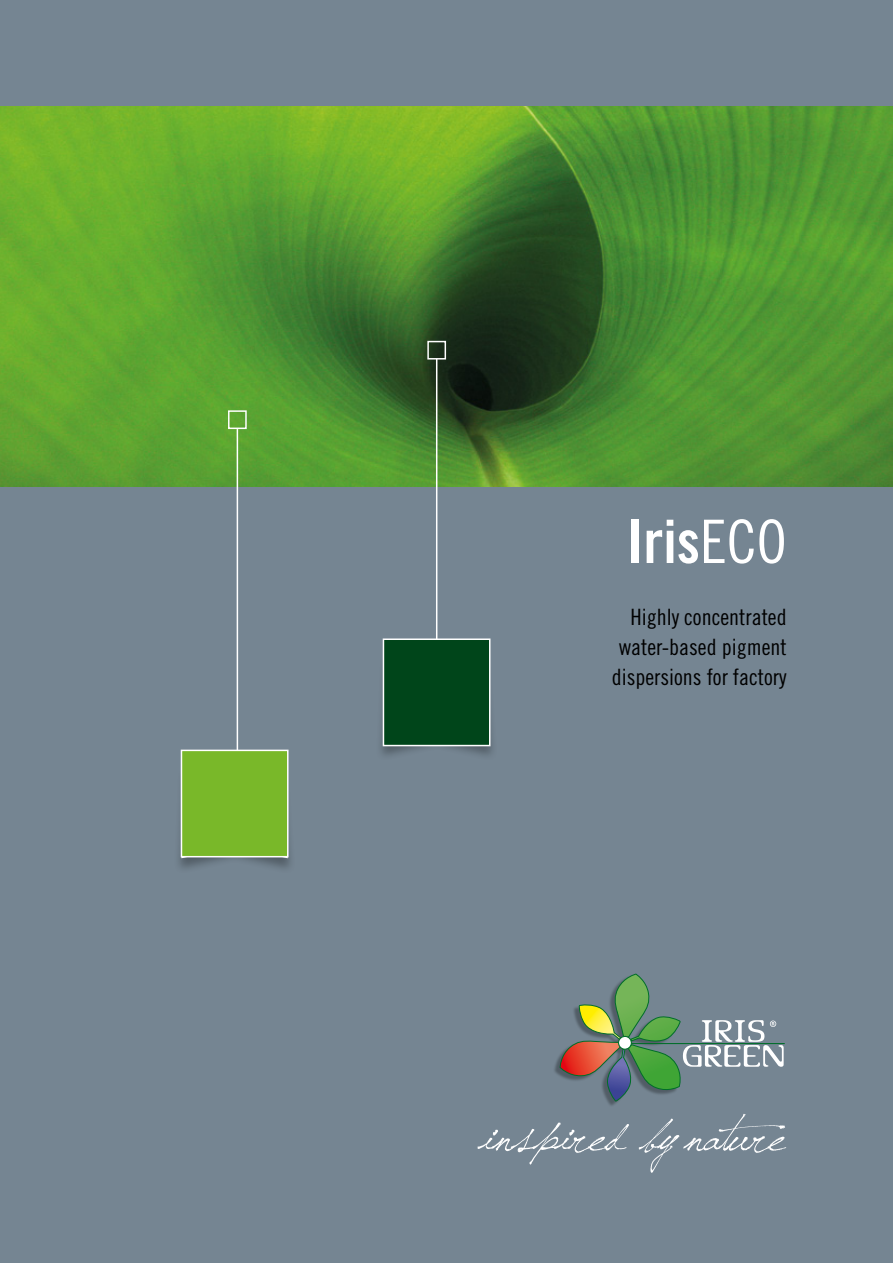
<style>
.page{position:relative;width:893px;height:1263px;background:#758592}
.page>*{position:absolute;margin:0;border:0;box-sizing:border-box;transform-origin:0 0}
.t1{font:60px "Trade Gothic Bold Cond Twenty";color:#fff}
.t2{font:57px "Jellyka Saint Andrews Queen";color:#fff}
.t3{font:22.5px/30px "Trade Gothic Cond Eighteen";color:#000;text-align:right}
.s1{font-family:"Trade Gothic Cond Eighteen"}
</style>
<div class="page">
<img style="left:0;top:106px;width:893px;height:381px">
<hr style="left:237px;top:429px;width:1px;height:321px;background:#fff">
<hr style="left:436px;top:359px;width:1px;height:286px;background:#fff">
<div style="left:228px;top:410px;width:19px;height:19px;border:2px solid #fff"></div>
<div style="left:427px;top:341px;width:19px;height:18px;border:2px solid #fff"></div>
<div style="left:174px;top:767px;width:122px;height:107px;background:#000;opacity:.3"></div>
<div style="left:376px;top:654px;width:122px;height:107px;background:#000;opacity:.3"></div>
<div style="left:181px;top:750px;width:108px;height:107px;background:#79b829;border:2px solid #fff"></div>
<div style="left:383px;top:638px;width:107px;height:108px;background:#00451a;border:2px solid #fff"></div>
<div style="left:553px;top:975px;width:126px;height:132px;background:#000;opacity:.3"></div>
<hr style="left:631px;top:1043px;width:154px;height:1px;background:#006e28">
<svg style="left:559px;top:974px;width:225px;height:127px"></svg>
<h1 class="t1" style="left:627px;top:505px;width:161px">Iris<span class="s1">ECO</span></h1>
<p class="t3" style="left:612px;top:601px;width:176px">Highly concentrated water-based pigment dispersions for factory</p>
<h2 class="t2" style="left:479px;top:1097px;width:308px">inspired by nature</h2>
</div>
